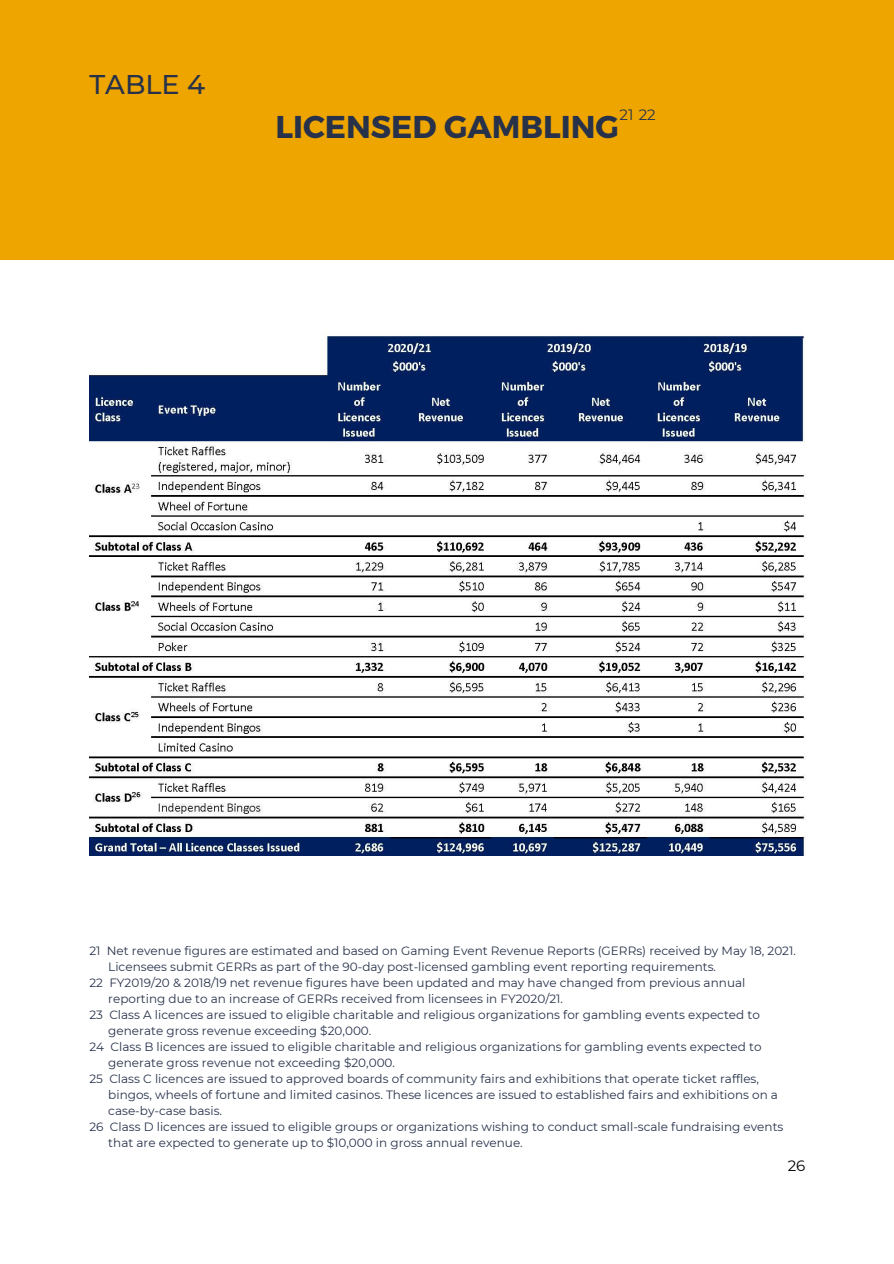
<style>
.page{position:relative;width:894px;height:1264px;background:#fff}
.page>*{position:absolute;margin:0;border:0;box-sizing:border-box;transform-origin:0 0}
.t1{font:700 31.5px "Montserrat";color:#27324a}
.t2{font:500 27px "Montserrat";color:#27324a}
.t3{font:15px "Montserrat";color:#27324a}
.t4{font:15px "Montserrat";color:#000}
.t5{font:12px "Montserrat";color:#27324a}
</style>
<div class="page">
<div style="left:0;top:0;width:893px;height:259px;background:#efa500"></div>
<img style="left:89px;top:335px;width:715px;height:521px">
<h2 class="t2" style="left:89px;top:67px;width:117px">TABLE 4</h2>
<p class="t3" style="left:619px;top:105px;width:38px">21 22</p>
<h1 class="t1" style="left:275px;top:106px;width:345px">LICENSED GAMBLING</h1>
<p class="t5" style="left:89px;top:943px;width:707px">21 Net revenue figures are estimated and based on Gaming Event Revenue Reports (GERRs) received by May 18, 2021.</p>
<p class="t5" style="left:108px;top:959px;width:609px">Licensees submit GERRs as part of the 90-day post-licensed gambling event reporting requirements.</p>
<p class="t5" style="left:89px;top:975px;width:657px">22 FY2019/20 &amp; 2018/19 net revenue figures have been updated and may have changed from previous annual</p>
<p class="t5" style="left:108px;top:991px;width:456px">reporting due to an increase of GERRs received from licensees in FY2020/21.</p>
<p class="t5" style="left:89px;top:1007px;width:671px">23 Class A licences are issued to eligible charitable and religious organizations for gambling events expected to</p>
<p class="t5" style="left:108px;top:1023px;width:264px">generate gross revenue exceeding $20,000.</p>
<p class="t5" style="left:89px;top:1039px;width:673px">24 Class B licences are issued to eligible charitable and religious organizations for gambling events expected to</p>
<p class="t5" style="left:108px;top:1055px;width:288px">generate gross revenue not exceeding $20,000.</p>
<p class="t5" style="left:89px;top:1071px;width:671px">25 Class C licences are issued to approved boards of community fairs and exhibitions that operate ticket raffles,</p>
<p class="t5" style="left:108px;top:1087px;width:671px">bingos, wheels of fortune and limited casinos. These licences are issued to established fairs and exhibitions on a</p>
<p class="t5" style="left:108px;top:1103px;width:115px">case-by-case basis.</p>
<p class="t5" style="left:89px;top:1119px;width:695px">26 Class D licences are issued to eligible groups or organizations wishing to conduct small-scale fundraising events</p>
<p class="t5" style="left:108px;top:1135px;width:416px">that are expected to generate up to $10,000 in gross annual revenue.</p>
<p class="t4" style="left:787px;top:1156px;width:19px">26</p>
</div>
